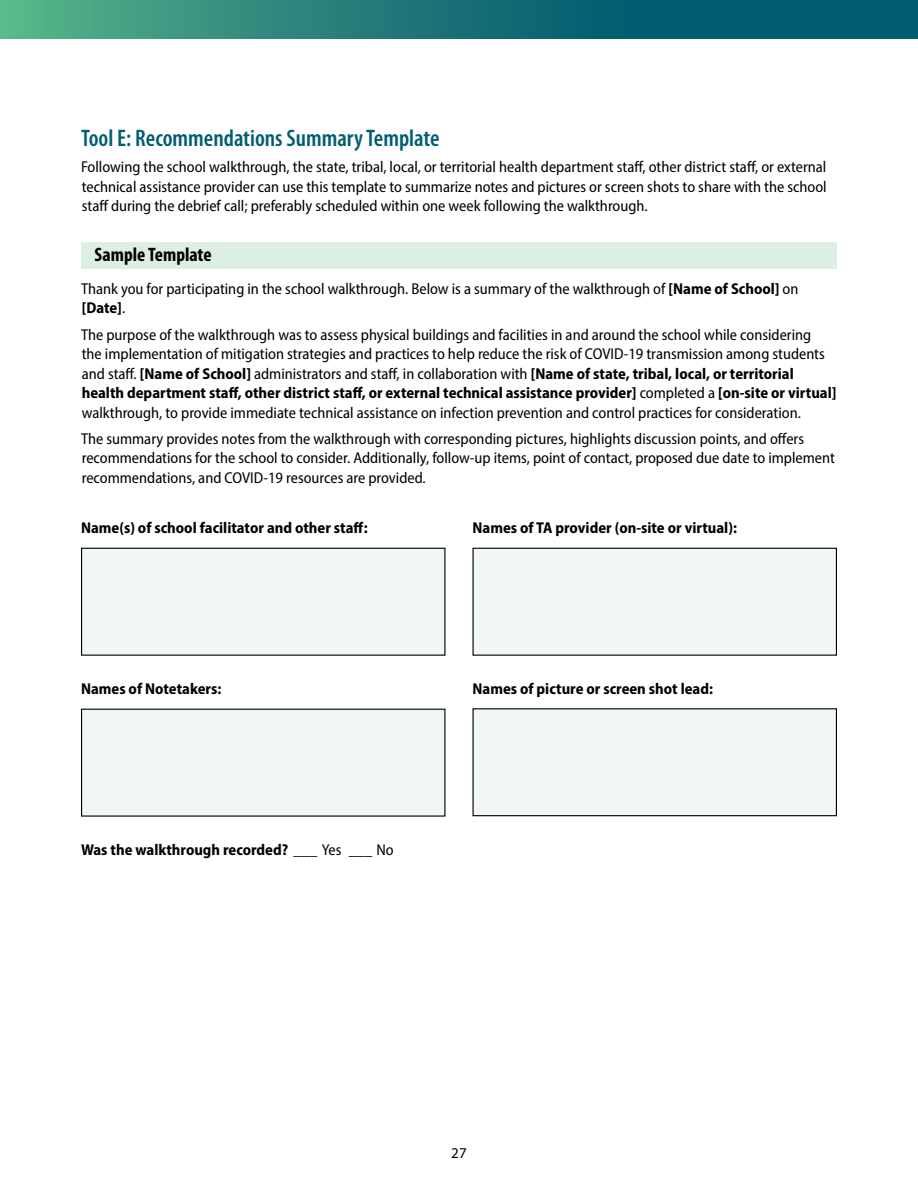
<style>
.page{position:relative;width:918px;height:1188px;background:#fff}
.page>*{position:absolute;margin:0;border:0;box-sizing:border-box;transform-origin:0 0}
.t1{font:600 condensed 24px "Myriad Pro";color:#005e70}
.H3beginning{font:700 condensed 19.5px "Myriad Pro";color:#000}
.p_myriad{font:semi-condensed 15.75px/19.5px "Myriad Pro";color:#000}
.p_myriad-2{font:700 semi-condensed 15.75px "Myriad Pro";color:#000}
.t2{font:15px "Myriad Pro";color:#000}
.s1{font-weight:700}
.s2{font-weight:400}
</style>
<div class="page">
<svg style="left:0;top:0;width:918px;height:38px;background:#1e7878"></svg>
<div style="left:81px;top:242px;width:756px;height:26px;background:#ddefe3"></div>
<div style="left:82px;top:548px;width:363px;height:107px;background:#f1f8f3"></div>
<div style="left:81px;top:548px;width:365px;height:108px;border:1px solid #000"></div>
<div style="left:473px;top:548px;width:363px;height:107px;background:#f1f8f3"></div>
<div style="left:472px;top:548px;width:365px;height:108px;border:1px solid #000"></div>
<div style="left:82px;top:709px;width:363px;height:107px;background:#f1f8f3"></div>
<div style="left:473px;top:709px;width:363px;height:107px;background:#f1f8f3"></div>
<div style="left:472px;top:708px;width:365px;height:108px;border:1px solid #000"></div>
<h2 class="t1" style="left:81px;top:125px;width:360px">Tool E: Recommendations Summary Template</h2>
<p class="p_myriad" style="left:81px;top:157px;width:747px;text-align:justify">Following the school walkthrough, the state, tribal, local, or territorial health department staff, other district staff, or external technical assistance provider can use this template to summarize notes and pictures or screen shots to share with the school staff during the debrief call; preferably scheduled within one week following the walkthrough.</p>
<p class="H3beginning" style="left:94px;top:244px;width:119px">Sample Template</p>
<p class="p_myriad" style="left:81px;top:279px;width:719px">Thank you for participating in the school walkthrough. Below is a summary of the walkthrough of <span class="s1">[Name of School]</span> on <span class="s1">[Date]</span>.</p>
<p class="p_myriad" style="left:81px;top:325px;width:757px">The purpose of the walkthrough was to assess physical buildings and facilities in and around the school while considering<br>the implementation of mitigation strategies and practices to help reduce the risk of COVID-19 transmission among students and staff. <span class="s1">[Name of School]</span> administrators and staff, in collaboration with <span class="s1">[Name of state, tribal, local, or territorial health department staff, other district staff, or external technical assistance provider]</span> completed a <span class="s1">[on-site or virtual] </span>walkthrough, to provide immediate technical assistance on infection prevention and control practices for consideration.</p>
<p class="p_myriad" style="left:81px;top:429px;width:756px">The summary provides notes from the walkthrough with corresponding pictures, highlights discussion points, and offers recommendations for the school to consider. Additionally, follow-up items, point of contact, proposed due date to implement recommendations, and COVID-19 resources are provided.</p>
<p class="p_myriad-2" style="left:81px;top:518px;width:288px">Name(s) of school facilitator and other staff:</p>
<p class="p_myriad-2" style="left:472px;top:518px;width:266px">Names of TA provider (on-site or virtual):</p>
<p class="p_myriad-2" style="left:81px;top:679px;width:142px">Names of Notetakers:</p>
<p class="p_myriad-2" style="left:472px;top:679px;width:242px">Names of picture or screen shot lead:</p>
<p class="p_myriad-2" style="left:81px;top:840px;width:314px">Was the walkthrough recorded? <span class="s2">___ Yes</span> ___ <span class="s2">No</span></p>
<p class="t2" style="left:451px;top:1145px;width:17px">27</p>
</div>
